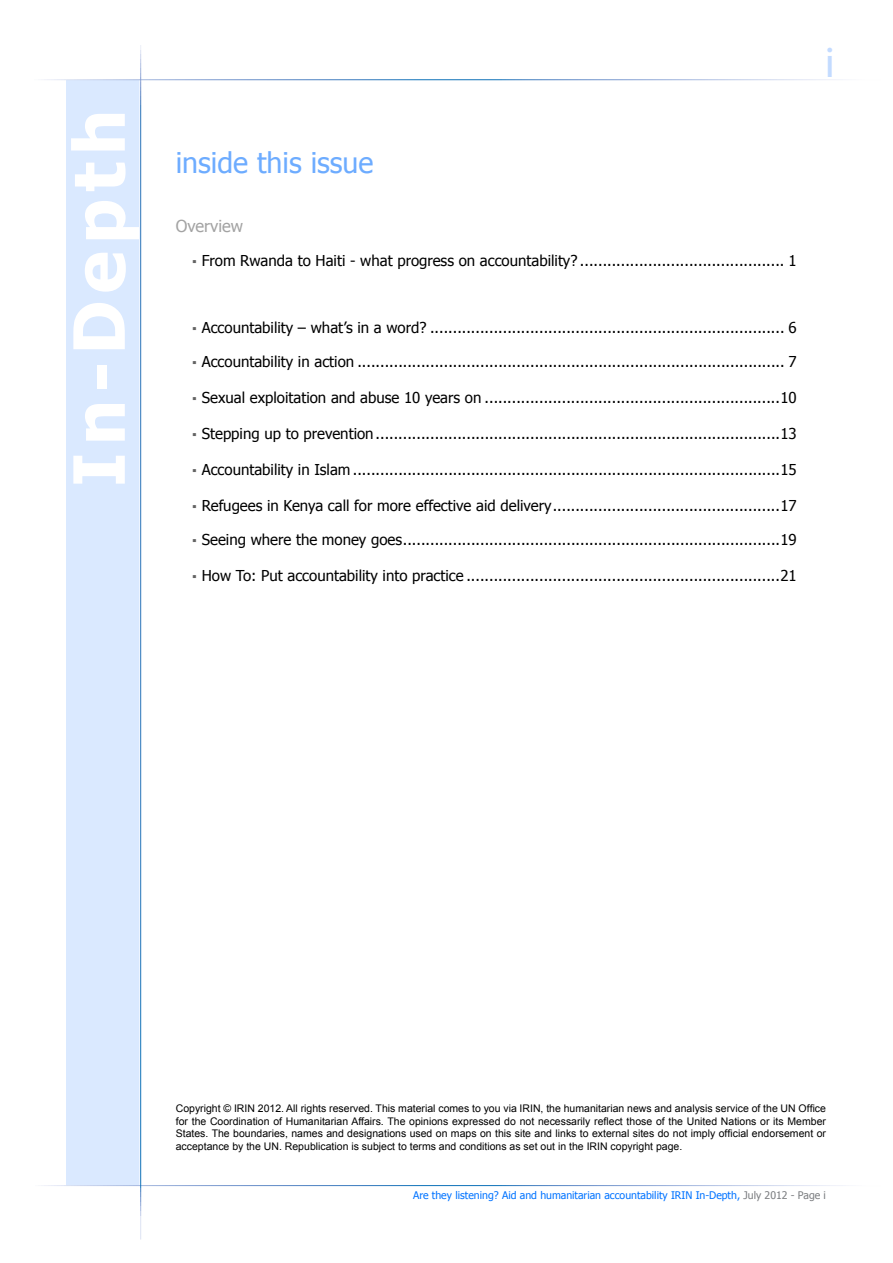
<style>
.page{position:relative;width:893px;height:1263px;background:#fff}
.page>*{position:absolute;margin:0;border:0;box-sizing:border-box;transform-origin:0 0}
.t1{font:700 70.8px "Tahoma";letter-spacing:.1em;color:#fff}
.t2{font:43.5px "Myriad Pro";color:#c3dbff}
.t3{font:28.5px "Tahoma";color:#6dacff}
.t4{font:16.5px "Tahoma";color:#a3a3a3}
.t5{font:15px "Tahoma";color:#000}
.t6{font:10.5px/12.6px "Arial";color:#000;text-align:justify}
.t7{font:10.5px "Tahoma";color:#0073ff}
.s1{font-size:13.5px;color:#636363}
.s2{color:#7c7e81}
</style>
<div class="page">
<div style="left:66px;top:80px;width:74px;height:1106px;background:#dae9ff"></div>
<hr style="left:15px;top:1185px;width:865px;height:1px;background:#fff">
<h1 class="t1" style="left:49px;top:487px;width:379px;rotate:-90deg">In-Depth</h1>
<h3 class="t3" style="left:176px;top:143px;width:199px">inside this issue</h3>
<p class="t4" style="left:176px;top:215px;width:69px">Overview</p>
<p class="t5" style="left:192px;top:251px;width:606px"><span class="s1">▪</span> From Rwanda to Haiti - what progress on accountability? ............................................. 1</p>
<p class="t5" style="left:192px;top:317px;width:606px"><span class="s1">▪</span> Accountability – what’s in a word? .............................................................................. 6</p>
<p class="t5" style="left:192px;top:352px;width:606px"><span class="s1">▪</span> Accountability in action .............................................................................................. 7</p>
<p class="t5" style="left:192px;top:388px;width:606px"><span class="s1">▪</span> Sexual exploitation and abuse 10 years on .................................................................10</p>
<p class="t5" style="left:192px;top:424px;width:606px"><span class="s1">▪</span> Stepping up to prevention.........................................................................................13</p>
<p class="t5" style="left:192px;top:460px;width:606px"><span class="s1">▪</span> Accountability in Islam ..............................................................................................15</p>
<p class="t5" style="left:192px;top:496px;width:606px"><span class="s1">▪</span> Refugees in Kenya call for more effective aid delivery..................................................17</p>
<p class="t5" style="left:192px;top:530px;width:606px"><span class="s1">▪</span> Seeing where the money goes...................................................................................19</p>
<p class="t5" style="left:192px;top:566px;width:606px"><span class="s1">▪</span> How To: Put accountability into practice .....................................................................21</p>
<h2 class="t2" style="left:825px;top:35px;width:12px">i</h2>
<p class="t6" style="left:176px;top:1102px;width:652px">Copyright © IRIN 2012. All rights reserved. This material comes to you via IRIN, the humanitarian news and analysis service of the UN Office for the Coordination of Humanitarian Affairs. The opinions expressed do not necessarily reflect those of the United Nations or its Member States. The boundaries, names and designations used on maps on this site and links to external sites do not imply official endorsement or acceptance by the UN. Republication is subject to terms and conditions as set out in the IRIN copyright page.</p>
<p class="t7" style="left:413px;top:1188px;width:414px">Are they listening? Aid and humanitarian accountability IRIN In-Depth, <span class="s2">July 2012 - Page i</span></p>
</div>
